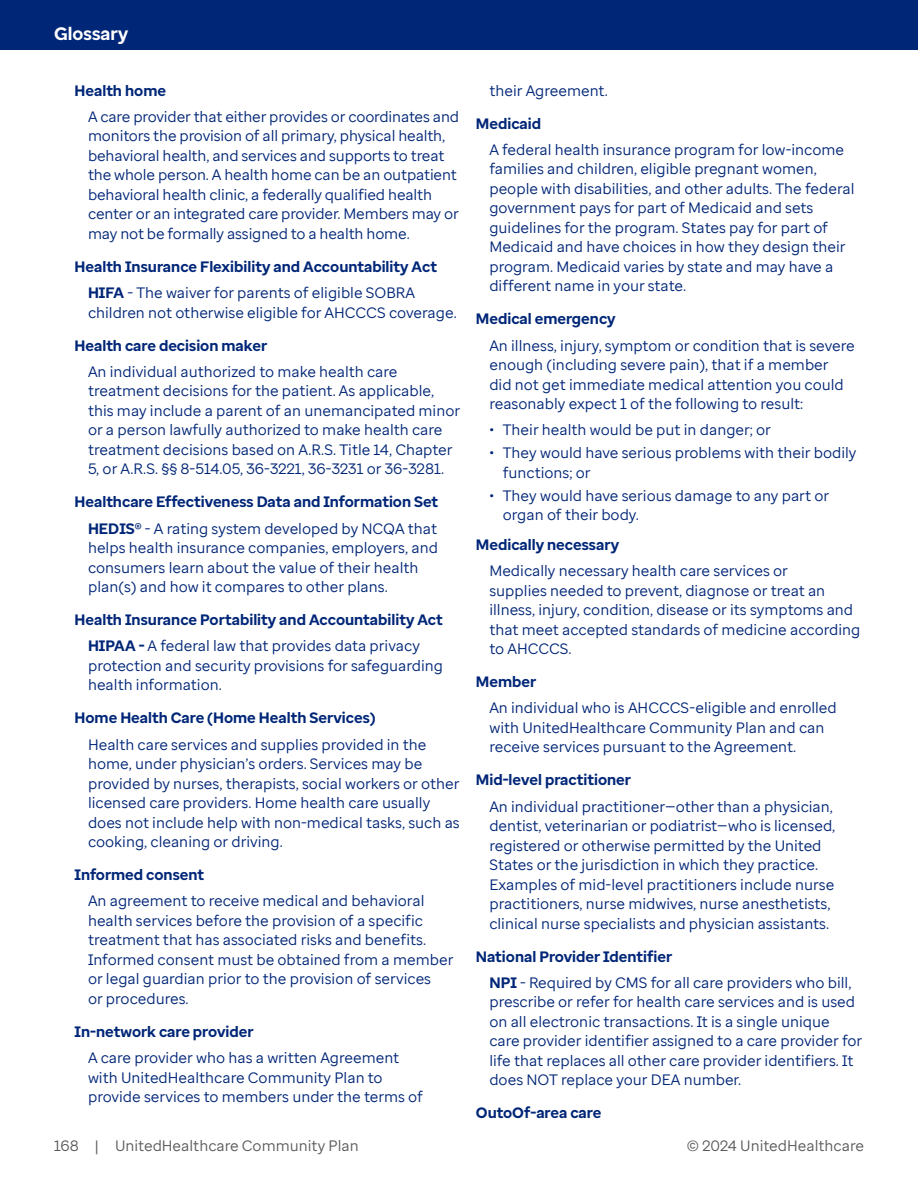
<style>
.page{position:relative;width:918px;height:1188px;background:#fff}
.page>*{position:absolute;margin:0;border:0;box-sizing:border-box;transform-origin:0 0}
.t1{font:700 18px "Enterprise Sans";color:#fff}
.Body_glossary{font:15px/19.5px "Enterprise Sans";color:#002677}
.H6-Sans{font:700 15px "Enterprise Sans";color:#002677}
.t2{font:15px "Enterprise Sans";color:#5a5a5a}
.s1{font-weight:700}
</style>
<div class="page">
<div style="left:0;top:0;width:918px;height:49px;background:#002677"></div>
<p class="t1" style="left:54px;top:22px;width:76px">Glossary</p>
<p class="H6-Sans" style="left:75px;top:81px;width:93px">Health home</p>
<p class="Body_glossary" style="left:88px;top:107px;width:373px">A care provider that either provides or coordinates and monitors the provision of all primary, physical health, behavioral health, and services and supports to treat the whole person. A health home can be an outpatient behavioral health clinic, a federally qualified health center or an integrated care provider. Members may or may not be formally assigned to a health home.</p>
<p class="H6-Sans" style="left:75px;top:257px;width:364px">Health Insurance Flexibility and Accountability Act</p>
<p class="Body_glossary" style="left:88px;top:283px;width:370px"><span class="s1">HIFA</span> - The waiver for parents of eligible SOBRA children not otherwise eligible for AHCCCS coverage.</p>
<p class="H6-Sans" style="left:75px;top:336px;width:194px">Health care decision maker</p>
<p class="Body_glossary" style="left:88px;top:362px;width:374px">An individual authorized to make health care treatment decisions for the patient. As applicable, this may include a parent of an unemancipated minor or a person lawfully authorized to make health care treatment decisions based on A.R.S. Title 14, Chapter 5, or A.R.S. §§ 8-514.05, 36-3221, 36-3231 or 36-3281.</p>
<p class="H6-Sans" style="left:75px;top:492px;width:365px">Healthcare Effectiveness Data and Information Set</p>
<p class="Body_glossary" style="left:88px;top:519px;width:351px"><span class="s1">HEDIS®</span> - A rating system developed by NCQA that helps health insurance companies, employers, and consumers learn about the value of their health plan(s) and how it compares to other plans.</p>
<p class="H6-Sans" style="left:75px;top:610px;width:370px">Health Insurance Portability and Accountability Act</p>
<p class="Body_glossary" style="left:88px;top:636px;width:357px"><span class="s1">HIPAA -</span> A federal law that provides data privacy protection and security provisions for safeguarding health information.</p>
<p class="H6-Sans" style="left:75px;top:708px;width:303px">Home Health Care (Home Health Services)</p>
<p class="Body_glossary" style="left:88px;top:735px;width:373px">Health care services and supplies provided in the home, under physician’s orders. Services may be provided by nurses, therapists, social workers or other licensed care providers. Home health care usually does not include help with non-medical tasks, such as cooking, cleaning or driving.</p>
<p class="H6-Sans" style="left:75px;top:865px;width:131px">Informed consent</p>
<p class="Body_glossary" style="left:88px;top:891px;width:367px">An agreement to receive medical and behavioral health services before the provision of a specific treatment that has associated risks and benefits.<br>Informed consent must be obtained from a member or legal guardian prior to the provision of services<br>or procedures.</p>
<p class="H6-Sans" style="left:75px;top:1022px;width:181px">In-network care provider</p>
<p class="Body_glossary" style="left:88px;top:1048px;width:337px">A care provider who has a written Agreement with UnitedHealthcare Community Plan to provide services to members under the terms of</p>
<p class="Body_glossary" style="left:489px;top:81px;width:120px">their Agreement.</p>
<p class="H6-Sans" style="left:476px;top:114px;width:67px">Medicaid</p>
<p class="Body_glossary" style="left:489px;top:140px;width:367px">A federal health insurance program for low-income families and children, eligible pregnant women, people with disabilities, and other adults. The federal government pays for part of Medicaid and sets guidelines for the program. States pay for part of Medicaid and have choices in how they design their program. Medicaid varies by state and may have a different name in your state.</p>
<p class="H6-Sans" style="left:476px;top:309px;width:141px">Medical emergency</p>
<p class="Body_glossary" style="left:489px;top:336px;width:367px">An illness, injury, symptom or condition that is severe enough (including severe pain), that if a member<br>did not get immediate medical attention you could reasonably expect 1 of the following to result:</p>
<p class="Body_glossary" style="left:489px;top:420px;width:283px">• Their health would be put in danger; or</p>
<p class="Body_glossary" style="left:503px;top:443px;width:355px;text-indent:-14px">• They would have serious problems with their bodily functions; or</p>
<p class="Body_glossary" style="left:503px;top:486px;width:328px;text-indent:-14px">• They would have serious damage to any part or organ of their body.</p>
<p class="H6-Sans" style="left:476px;top:535px;width:145px">Medically necessary</p>
<p class="Body_glossary" style="left:489px;top:561px;width:372px">Medically necessary health care services or<br>supplies needed to prevent, diagnose or treat an illness, injury, condition, disease or its symptoms and that meet accepted standards of medicine according to AHCCCS.</p>
<p class="H6-Sans" style="left:476px;top:672px;width:62px">Member</p>
<p class="Body_glossary" style="left:489px;top:698px;width:349px">An individual who is AHCCCS-eligible and enrolled with UnitedHealthcare Community Plan and can receive services pursuant to the Agreement.</p>
<p class="H6-Sans" style="left:476px;top:770px;width:157px">Mid-level practitioner</p>
<p class="Body_glossary" style="left:489px;top:796px;width:347px">An individual practitioner—other than a physician, dentist, veterinarian or podiatrist—who is licensed, registered or otherwise permitted by the United States or the jurisdiction in which they practice.<br>Examples of mid-level practitioners include nurse practitioners, nurse midwives, nurse anesthetists, clinical nurse specialists and physician assistants.</p>
<p class="H6-Sans" style="left:476px;top:946px;width:198px">National Provider Identifier</p>
<p class="Body_glossary" style="left:489px;top:973px;width:374px"><span class="s1">NPI</span> - Required by CMS for all care providers who bill, prescribe or refer for health care services and is used on all electronic transactions. It is a single unique care provider identifier assigned to a care provider for life that replaces all other care provider identifiers. It does NOT replace your DEA number.</p>
<p class="H6-Sans" style="left:476px;top:1103px;width:127px">OutoOf-area care</p>
<p class="t2" style="left:54px;top:1136px;width:306px">168 | UnitedHealthcare Community Plan</p>
<p class="t2" style="left:687px;top:1136px;width:178px">© 2024 UnitedHealthcare</p>
</div>
